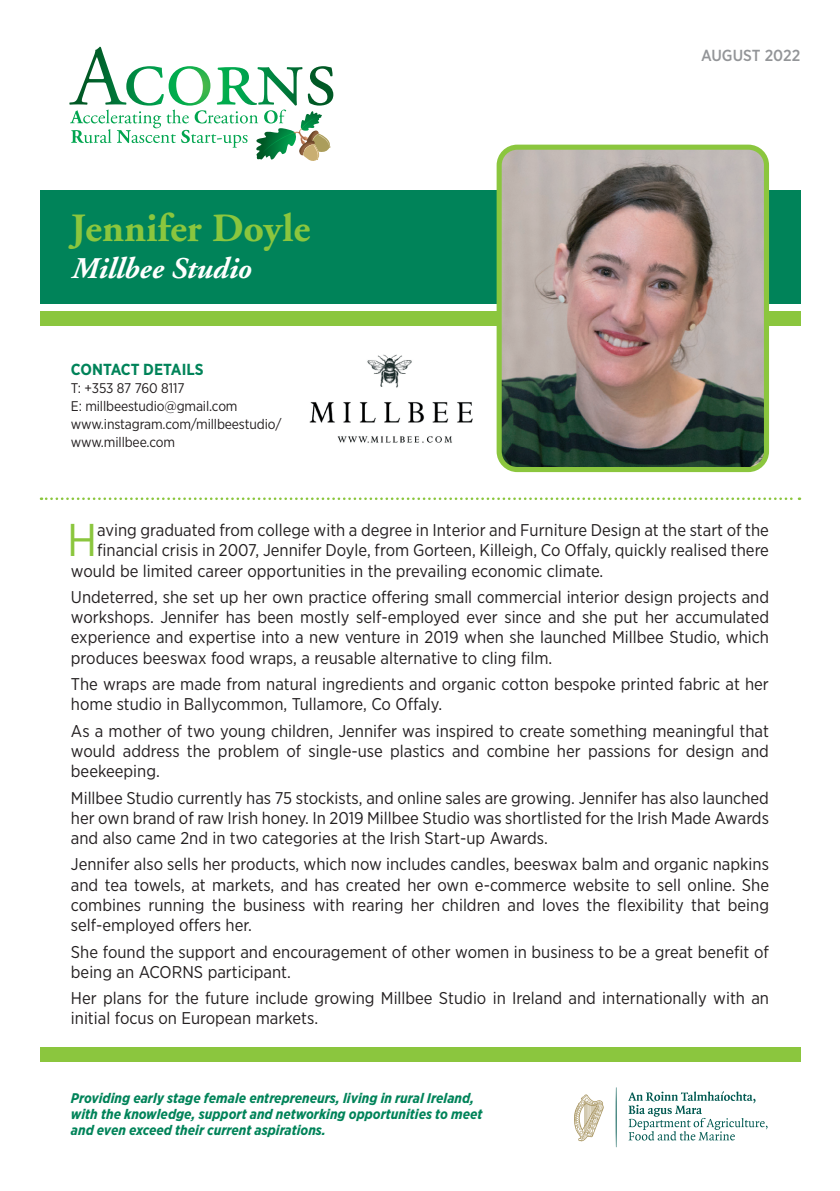
<style>
.page{position:relative;width:840px;height:1191px;background:#fff}
.page>*{position:absolute;margin:0;border:0;box-sizing:border-box;transform-origin:0 0}
.t1{font:45.8px "Gotham Narrow";color:#8bc63e}
.t2{font:700 40px "Adobe Garamond";color:#8bc63e}
.t3{font:italic 700 30px "Adobe Garamond";color:#fff}
.t4{font:17px/20.2px "Gotham Narrow";color:#231f20;text-align:justify}
.t5{font:700 16px "Gotham Narrow";color:#008359}
.t6{font:500 16px "Gotham Narrow";color:#939598}
.t7{font:italic 700 14px/16px "Gotham Narrow";color:#008359}
.t8{font:14px/18px "Gotham Narrow";letter-spacing:-.01em;color:#231f20}
</style>
<div class="page">
<div style="left:40px;top:1047px;width:759px;height:14px;background:#8bc63e"></div>
<div style="left:40px;top:190px;width:759px;height:114px;background:#008359"></div>
<div style="left:40px;top:311px;width:759px;height:15px;background:#8bc63e"></div>
<img style="left:502px;top:147px;width:264px;height:319px">
<div style="left:496px;top:145px;width:272px;height:327px;border:5px solid #8bc63e;border-radius:18px"></div>
<svg style="left:41px;top:497px;width:758px;height:3px"></svg>
<img style="left:309px;top:354px;width:164px;height:89px">
<svg style="left:69px;top:47px;width:264px;height:114px"></svg>
<svg style="left:628px;top:1091px;width:139px;height:49px"></svg>
<svg style="left:615px;top:1088px;width:1px;height:59px"></svg>
<svg style="left:574px;top:1094px;width:29px;height:47px"></svg>
<h2 class="t2" style="left:71px;top:206px;width:241px">Jennifer Doyle</h2>
<h3 class="t3" style="left:71px;top:252px;width:181px">Millbee Studio</h3>
<p class="t5" style="left:71px;top:359px;width:134px">CONTACT DETAILS</p>
<p class="t8" style="left:71px;top:379px;width:212px">T: +353 87 760 8117<br>E: millbeestudio@gmail.com www.instagram.com/millbeestudio/ www.millbee.com</p>
<p class="t6" style="left:700px;top:45px;width:101px">AUGUST 2022</p>
<h1 class="t1" style="left:67px;top:512px;width:32px">H</h1>
<p class="t4" style="left:97px;top:520px;width:673px">aving graduated from college with a degree in Interior and Furniture Design at the start of the</p>
<p class="t4" style="left:97px;top:540px;width:673px">financial crisis in 2007, Jennifer Doyle, from Gorteen, Killeigh, Co Offaly, quickly realised there</p>
<p class="t4" style="left:71px;top:560px;width:533px">would be limited career opportunities in the prevailing economic climate.</p>
<p class="t4" style="left:71px;top:586px;width:699px">Undeterred, she set up her own practice offering small commercial interior design projects and workshops. Jennifer has been mostly self-employed ever since and she put her accumulated experience and expertise into a new venture in 2019 when she launched Millbee Studio, which produces beeswax food wraps, a reusable alternative to cling film.</p>
<p class="t4" style="left:71px;top:673px;width:699px">The wraps are made from natural ingredients and organic cotton bespoke printed fabric at her home studio in Ballycommon, Tullamore, Co Offaly.</p>
<p class="t4" style="left:71px;top:720px;width:699px">As a mother of two young children, Jennifer was inspired to create something meaningful that would address the problem of single-use plastics and combine her passions for design and beekeeping.</p>
<p class="t4" style="left:71px;top:787px;width:699px">Millbee Studio currently has 75 stockists, and online sales are growing. Jennifer has also launched her own brand of raw Irish honey. In 2019 Millbee Studio was shortlisted for the Irish Made Awards and also came 2nd in two categories at the Irish Start-up Awards.</p>
<p class="t4" style="left:71px;top:854px;width:699px">Jennifer also sells her products, which now includes candles, beeswax balm and organic napkins and tea towels, at markets, and has created her own e-commerce website to sell online. She combines running the business with rearing her children and loves the flexibility that being self-employed offers her.</p>
<p class="t4" style="left:71px;top:941px;width:699px">She found the support and encouragement of other women in business to be a great benefit of being an ACORNS participant.</p>
<p class="t4" style="left:71px;top:987px;width:699px">Her plans for the future include growing Millbee Studio in Ireland and internationally with an initial focus on European markets.</p>
<p class="t7" style="left:71px;top:1089px;width:413px">Providing early stage female entrepreneurs, living in rural Ireland, with the knowledge, support and networking opportunities to meet and even exceed their current aspirations.</p>
</div>
